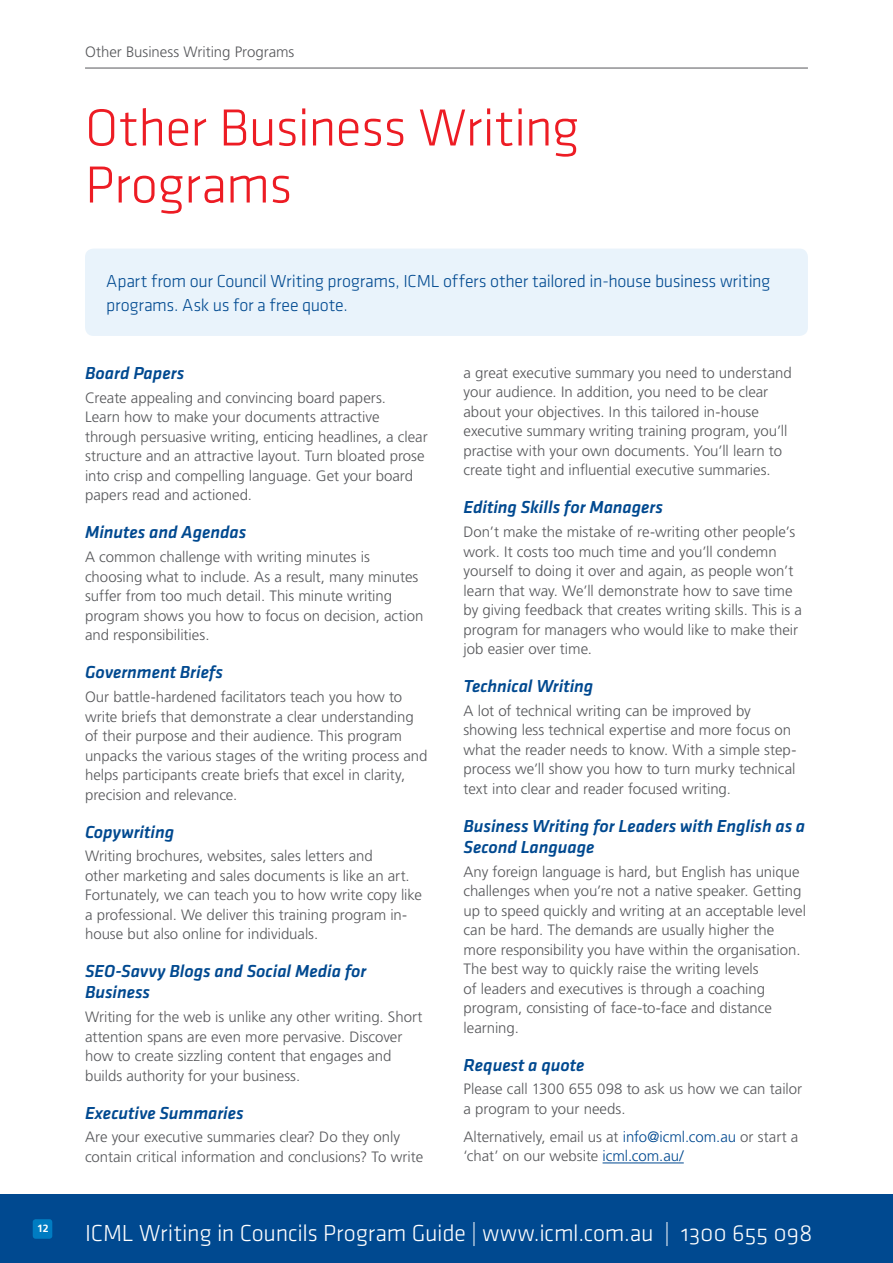
<style>
.page{position:relative;width:893px;height:1263px;background:#fff}
.page>*{position:absolute;margin:0;border:0;box-sizing:border-box;transform-origin:0 0}
.t1{font:54px/57px "Klavika Light OSF";letter-spacing:-.015em;color:#ed1c24}
.t2{font:24px "Klavika Light OSF";letter-spacing:-.01em;color:#fff}
.t3{font:18px/21px "Klavika Medium Italic TF";color:#004990}
.t4{font:18px/24px "Klavika Light OSF";letter-spacing:-.015em;color:#004990}
.t5{font:300 15px/19.5px "Frutiger LT Std";color:#57585b}
.t6{font:700 10.5px "Frutiger LT Std";color:#fff}
.s1{color:#004990}
</style>
<div class="page">
<div style="left:0;top:1195px;width:893px;height:68px;background:#004990"></div>
<div style="left:33px;top:1219px;width:19px;height:20px;background:#007cc2;border-radius:3px"></div>
<hr style="left:603px;top:1162px;width:81px;height:1px;background:#004990">
<div style="left:85px;top:249px;width:723px;height:87px;background:#e9f3fb;border-radius:9px"></div>
<hr style="left:85px;top:68px;width:723px;height:1px;background:#57585b">
<p class="t6" style="left:37px;top:1224px;width:13px">12</p>
<p class="t5" style="left:85px;top:44px;width:211px">Other Business Writing Programs</p>
<h1 class="t1" style="left:85px;top:104px;width:496px">Other Business Writing<br>Programs</h1>
<p class="t4" style="left:106px;top:270px;width:666px">Apart from our Council Writing programs, ICML offers other tailored in-house business writing programs. Ask us for a free quote.</p>
<p class="t3" style="left:85px;top:364px;width:101px">Board Papers</p>
<p class="t5" style="left:85px;top:389px;width:344px">Create appealing and convincing board papers.<br>Learn how to make your documents attractive through persuasive writing, enticing headlines, a clear structure and an attractive layout. Turn bloated prose into crisp and compelling language. Get your board papers read and actioned.</p>
<p class="t3" style="left:85px;top:523px;width:163px">Minutes and Agendas</p>
<p class="t5" style="left:85px;top:548px;width:340px">A common challenge with writing minutes is choosing what to include. As a result, many minutes suffer from too much detail. This minute writing program shows you how to focus on decision, action and responsibilities.</p>
<p class="t3" style="left:85px;top:663px;width:139px">Government Briefs</p>
<p class="t5" style="left:85px;top:688px;width:344px">Our battle-hardened facilitators teach you how to write briefs that demonstrate a clear understanding of their purpose and their audience. This program unpacks the various stages of the writing process and helps participants create briefs that excel in clarity, precision and relevance.</p>
<p class="t3" style="left:85px;top:823px;width:91px">Copywriting</p>
<p class="t5" style="left:85px;top:847px;width:338px">Writing brochures, websites, sales letters and<br>other marketing and sales documents is like an art.<br>Fortunately, we can teach you to how write copy like a professional. We deliver this training program in&shy;house but also online for individuals.</p>
<p class="t3" style="left:85px;top:962px;width:283px">SEO-Savvy Blogs and Social Media for<br>Business</p>
<p class="t5" style="left:85px;top:1008px;width:339px">Writing for the web is unlike any other writing. Short attention spans are even more pervasive. Discover how to create sizzling content that engages and builds authority for your business.</p>
<p class="t3" style="left:85px;top:1104px;width:160px">Executive Summaries</p>
<p class="t5" style="left:85px;top:1128px;width:340px">Are your executive summaries clear? Do they only contain critical information and conclusions? To write</p>
<p class="t5" style="left:463px;top:364px;width:330px">a great executive summary you need to understand your audience. In addition, you need to be clear about your objectives. In this tailored in-house executive summary writing training program, you’ll practise with your own documents. You’ll learn to create tight and influential executive summaries.</p>
<p class="t3" style="left:463px;top:498px;width:201px">Editing Skills for Managers</p>
<p class="t5" style="left:463px;top:523px;width:340px">Don’t make the mistake of re-writing other people’s work. It costs too much time and you’ll condemn yourself to doing it over and again, as people won’t learn that way. We’ll demonstrate how to save time by giving feedback that creates writing skills. This is a program for managers who would like to make their job easier over time.</p>
<p class="t3" style="left:463px;top:677px;width:131px">Technical Writing</p>
<p class="t5" style="left:463px;top:702px;width:334px">A lot of technical writing can be improved by showing less technical expertise and more focus on what the reader needs to know. With a simple step&shy;process we’ll show you how to turn murky technical text into clear and reader focused writing.</p>
<p class="t3" style="left:463px;top:817px;width:343px">Business Writing for Leaders with English as a<br>Second Language</p>
<p class="t5" style="left:463px;top:863px;width:344px">Any foreign language is hard, but English has unique challenges when you’re not a native speaker. Getting up to speed quickly and writing at an acceptable level can be hard. The demands are usually higher the more responsibility you have within the organisation.<br>The best way to quickly raise the writing levels<br>of leaders and executives is through a coaching program, consisting of face-to-face and distance learning.</p>
<p class="t3" style="left:463px;top:1056px;width:122px">Request a quote</p>
<p class="t5" style="left:463px;top:1080px;width:340px">Please call 1300 655 098 to ask us how we can tailor a program to your needs.</p>
<p class="t5" style="left:463px;top:1128px;width:336px">Alternatively, email us at <span class="s1">info@icml.com.au</span> or start a ‘chat’ on our website <span class="s1">icml.com.au/</span></p>
<h2 class="t2" style="left:85px;top:1222px;width:729px">ICML Writing in Councils Program Guide | www.icml.com.au | 1300 655 098</h2>
</div>
